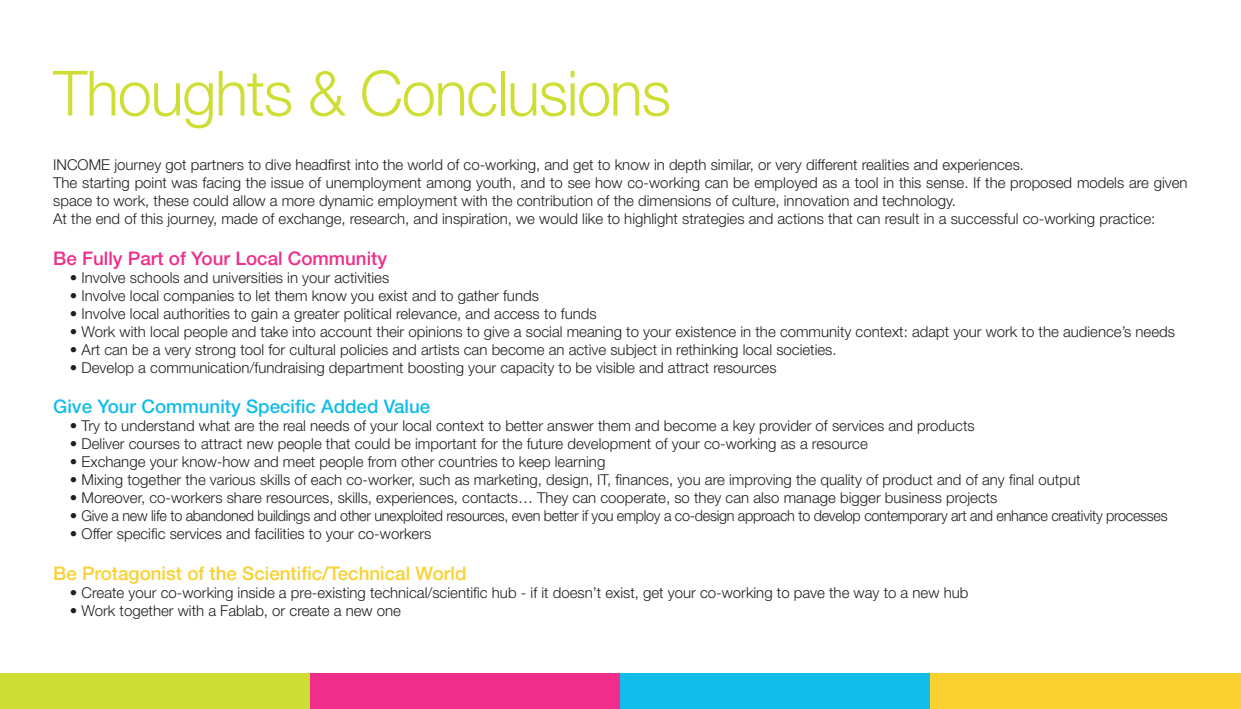
<style>
.page{position:relative;width:1241px;height:709px;background:#fff}
.page>*{position:absolute;margin:0;border:0;box-sizing:border-box;transform-origin:0 0}
.t1{font:300 62.5px "Helvetica Neue LT Pro";letter-spacing:-.02em;color:#cede34}
.t2{font:500 18.75px "Helvetica Neue LT Pro";color:#f9d131}
.t3{font:500 18.75px "Helvetica Neue LT Pro";color:#11bde9}
.t4{font:500 18.75px "Helvetica Neue LT Pro";color:#f02d8b}
.t5{font:300 15px/18px "Helvetica Neue LT Pro";color:#241f1f}
.t6{font:300 15px "Helvetica Neue LT Pro";letter-spacing:-.02em;color:#241f1f}
</style>
<div class="page">
<div style="left:0;top:673px;width:310px;height:36px;background:#cede34"></div>
<div style="left:310px;top:673px;width:310px;height:36px;background:#f02d8b"></div>
<div style="left:620px;top:673px;width:310px;height:36px;background:#11bde9"></div>
<div style="left:930px;top:673px;width:310px;height:36px;background:#f9d131"></div>
<h1 class="t1" style="left:53px;top:55px;width:619px">Thoughts &amp; Conclusions</h1>
<p class="t5" style="left:53px;top:156px;width:1135px">INCOME journey got partners to dive headfirst into the world of co-working, and get to know in depth similar, or very different realities and experiences.<br>The starting point was facing the issue of unemployment among youth, and to see how co-working can be employed as a tool in this sense. If the proposed models are given space to work, these could allow a more dynamic employment with the contribution of the dimensions of culture, innovation and technology.<br>At the end of this journey, made of exchange, research, and inspiration, we would like to highlight strategies and actions that can result in a successful co-working practice:</p>
<p class="t4" style="left:53px;top:247px;width:335px">Be Fully Part of Your Local Community</p>
<p class="t5" style="left:70px;top:268px;width:321px">• Involve schools and universities in your activities</p>
<p class="t5" style="left:70px;top:286px;width:470px">• Involve local companies to let them know you exist and to gather funds</p>
<p class="t5" style="left:70px;top:304px;width:528px">• Involve local authorities to gain a greater political relevance, and access to funds</p>
<p class="t5" style="left:70px;top:322px;width:1106px">• Work with local people and take into account their opinions to give a social meaning to your existence in the community context: adapt your work to the audience’s needs</p>
<p class="t5" style="left:70px;top:340px;width:768px">• Art can be a very strong tool for cultural policies and artists can become an active subject in rethinking local societies.</p>
<p class="t5" style="left:70px;top:358px;width:708px">• Develop a communication/fundraising department boosting your capacity to be visible and attract resources</p>
<p class="t3" style="left:53px;top:395px;width:378px">Give Your Community Specific Added Value</p>
<p class="t5" style="left:70px;top:417px;width:906px">• Try to understand what are the real needs of your local context to better answer them and become a key provider of services and products</p>
<p class="t5" style="left:70px;top:435px;width:799px">• Deliver courses to attract new people that could be important for the future development of your co-working as a resource</p>
<p class="t5" style="left:70px;top:453px;width:537px">• Exchange your know-how and meet people from other countries to keep learning</p>
<p class="t5" style="left:70px;top:471px;width:1011px">• Mixing together the various skills of each co-worker, such as marketing, design, IT, finances, you are improving the quality of product and of any final output</p>
<p class="t5" style="left:70px;top:489px;width:928px">• Moreover, co-workers share resources, skills, experiences, contacts… They can cooperate, so they can also manage bigger business projects</p>
<p class="t6" style="left:70px;top:507px;width:1099px">• Give a new life to abandoned buildings and other unexploited resources, even better if you employ a co-design approach to develop contemporary art and enhance creativity processes</p>
<p class="t5" style="left:70px;top:525px;width:363px">• Offer specific services and facilities to your co-workers</p>
<p class="t2" style="left:53px;top:562px;width:415px">Be Protagonist of the Scientific/Technical World</p>
<p class="t5" style="left:70px;top:583px;width:899px">• Create your co-working inside a pre-existing technical/scientific hub - if it doesn’t exist, get your co-working to pave the way to a new hub</p>
<p class="t5" style="left:70px;top:601px;width:332px">• Work together with a Fablab, or create a new one</p>
</div>
